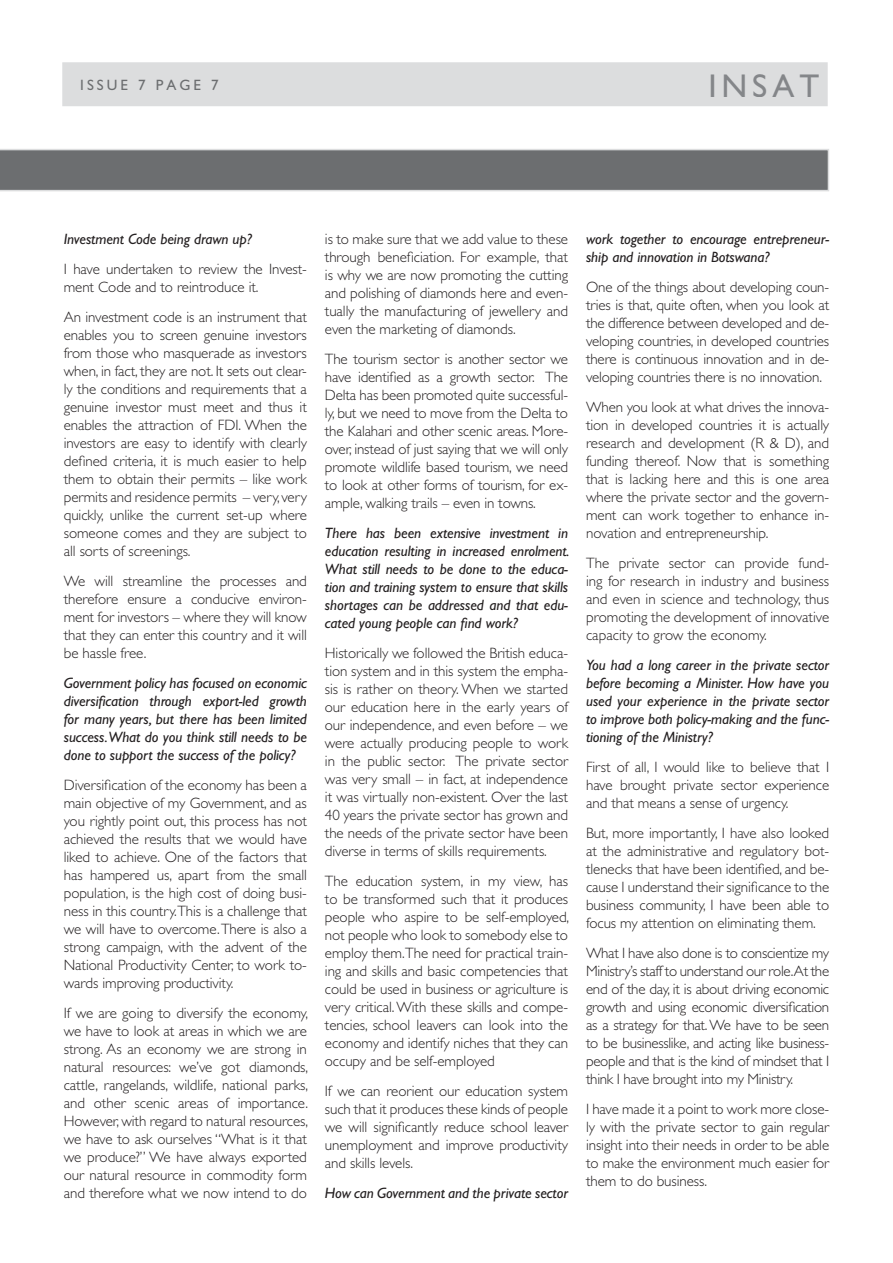
<style>
.page{position:relative;width:893px;height:1263px;background:#fff}
.page>*{position:absolute;margin:0;border:0;box-sizing:border-box;transform-origin:0 0}
.t1{font:33px "Gill Sans";letter-spacing:.15em;color:#848689}
.t2{font:300 15px/18px "Gill Sans";letter-spacing:-.005em;color:#231f20;text-align:justify}
.t3{font:italic 15px/18px "Gill Sans";letter-spacing:-.005em;color:#231f20;text-align:justify}
.t4{font:15px "Gill Sans";letter-spacing:.2em;color:#6c6e70}
.s1{font-weight:400;font-style:italic}
</style>
<div class="page">
<div style="left:62px;top:62px;width:766px;height:44px;background:#dcddde"></div>
<div style="left:711px;top:74px;width:108px;height:23px;background:#dcddde"></div>
<svg style="left:0;top:149px;width:829px;height:42px;background:#727476"></svg>
<p class="t4" style="left:80px;top:80px;width:140px">ISSUE 7 PAGE 7</p>
<p class="t1" style="left:708px;top:74px;width:112px">INSAT</p>
<p class="t2" style="left:64px;top:226px;width:245px;line-height:30px"><span class="s1">Investment Code being drawn up?<br></span>I have undertaken to review the Invest-</p>
<p class="t2" style="left:64px;top:274px;width:245px;line-height:30px">ment Code and to reintroduce it.<br>An investment code is an instrument that</p>
<p class="t2" style="left:64px;top:328px;width:245px">enables you to screen genuine investors from those who masquerade as investors when, in fact, they are not. It sets out clear&shy;ly the conditions and requirements that a genuine investor must meet and thus it enables the attraction of FDI. When the investors are easy to identify with clearly defined criteria, it is much easier to help them to obtain their permits – like work permits and residence permits – very, very quickly, unlike the current set-up where someone comes and they are subject to all sorts of screenings.</p>
<p class="t2" style="left:64px;top:574px;width:245px">We will streamline the processes and therefore ensure a conducive environ&shy;ment for investors – where they will know that they can enter this country and it will be hassle free.</p>
<p class="t3" style="left:64px;top:676px;width:245px">Government policy has focused on economic diversification through export-led growth for many years, but there has been limited success.What do you think still needs to be done to support the success of the policy?</p>
<p class="t2" style="left:64px;top:778px;width:245px">Diversification of the economy has been a main objective of my Government, and as you rightly point out, this process has not achieved the results that we would have liked to achieve. One of the factors that has hampered us, apart from the small population, is the high cost of doing busi&shy;ness in this country.This is a challenge that we will have to overcome. There is also a strong campaign, with the advent of the National Productivity Center, to work to&shy;wards improving productivity.</p>
<p class="t2" style="left:64px;top:1006px;width:246px">If we are going to diversify the economy, we have to look at areas in which we are strong. As an economy we are strong in natural resources: we’ve got diamonds, cattle, rangelands, wildlife, national parks, and other scenic areas of importance.<br>However, with regard to natural resources, we have to ask ourselves “What is it that we produce?” We have always exported our natural resource in commodity form and therefore what we now intend to do</p>
<p class="t2" style="left:325px;top:232px;width:245px">is to make sure that we add value to these through beneficiation. For example, that is why we are now promoting the cutting and polishing of diamonds here and even&shy;tually the manufacturing of jewellery and even the marketing of diamonds.</p>
<p class="t2" style="left:325px;top:352px;width:245px">The tourism sector is another sector we have identified as a growth sector. The Delta has been promoted quite successful&shy;ly, but we need to move from the Delta to the Kalahari and other scenic areas. More&shy;over, instead of just saying that we will only promote wildlife based tourism, we need to look at other forms of tourism, for ex&shy;ample, walking trails – even in towns.</p>
<p class="t3" style="left:325px;top:526px;width:246px">There has been extensive investment in education resulting in increased enrolment.<br>What still needs to be done to the educa&shy;tion and training system to ensure that skills shortages can be addressed and that edu&shy;cated young people can find work?</p>
<p class="t2" style="left:325px;top:646px;width:245px">Historically we followed the British educa&shy;tion system and in this system the empha&shy;sis is rather on theory. When we started our education here in the early years of our independence, and even before – we were actually producing people to work in the public sector. The private sector was very small – in fact, at independence it was virtually non-existent. Over the last 40 years the private sector has grown and the needs of the private sector have been diverse in terms of skills requirements.</p>
<p class="t2" style="left:325px;top:874px;width:246px">The education system, in my view, has to be transformed such that it produces people who aspire to be self-employed, not people who look to somebody else to employ them.The need for practical train&shy;ing and skills and basic competencies that could be used in business or agriculture is very critical. With these skills and compe&shy;tencies, school leavers can look into the economy and identify niches that they can occupy and be self-employed</p>
<p class="t2" style="left:325px;top:1084px;width:245px">If we can reorient our education system such that it produces these kinds of people we will significantly reduce school leaver unemployment and improve productivity and skills levels.</p>
<p class="t3" style="left:325px;top:1186px;width:245px">How can Government and the private sector</p>
<p class="t3" style="left:586px;top:232px;width:245px">work together to encourage entrepreneur&shy;ship and innovation in Botswana?</p>
<p class="t2" style="left:586px;top:280px;width:245px">One of the things about developing coun&shy;tries is that, quite often, when you look at the difference between developed and de&shy;veloping countries, in developed countries there is continuous innovation and in de&shy;veloping countries there is no innovation.</p>
<p class="t2" style="left:586px;top:400px;width:245px">When you look at what drives the innova&shy;tion in developed countries it is actually research and development (R &amp; D), and funding thereof. Now that is something that is lacking here and this is one area where the private sector and the govern&shy;ment can work together to enhance in&shy;novation and entrepreneurship.</p>
<p class="t2" style="left:586px;top:556px;width:245px">The private sector can provide fund&shy;ing for research in industry and business and even in science and technology, thus promoting the development of innovative capacity to grow the economy.</p>
<p class="t3" style="left:586px;top:658px;width:245px">You had a long career in the private sector before becoming a Minister. How have you used your experience in the private sector to improve both policy-making and the func&shy;tioning of the Ministry?</p>
<p class="t2" style="left:586px;top:760px;width:245px">First of all, I would like to believe that I have brought private sector experience and that means a sense of urgency.</p>
<p class="t2" style="left:586px;top:826px;width:245px">But, more importantly, I have also looked at the administrative and regulatory bot&shy;tlenecks that have been identified, and be&shy;cause I understand their significance to the business community, I have been able to focus my attention on eliminating them.</p>
<p class="t2" style="left:586px;top:946px;width:245px">What I have also done is to conscientize my Ministry’s staff to understand our role.At the end of the day, it is about driving economic growth and using economic diversification as a strategy for that. We have to be seen to be businesslike, and acting like business&shy;people and that is the kind of mindset that I think I have brought into my Ministry.</p>
<p class="t2" style="left:586px;top:1102px;width:245px">I have made it a point to work more close&shy;ly with the private sector to gain regular insight into their needs in order to be able to make the environment much easier for them to do business.</p>
</div>
